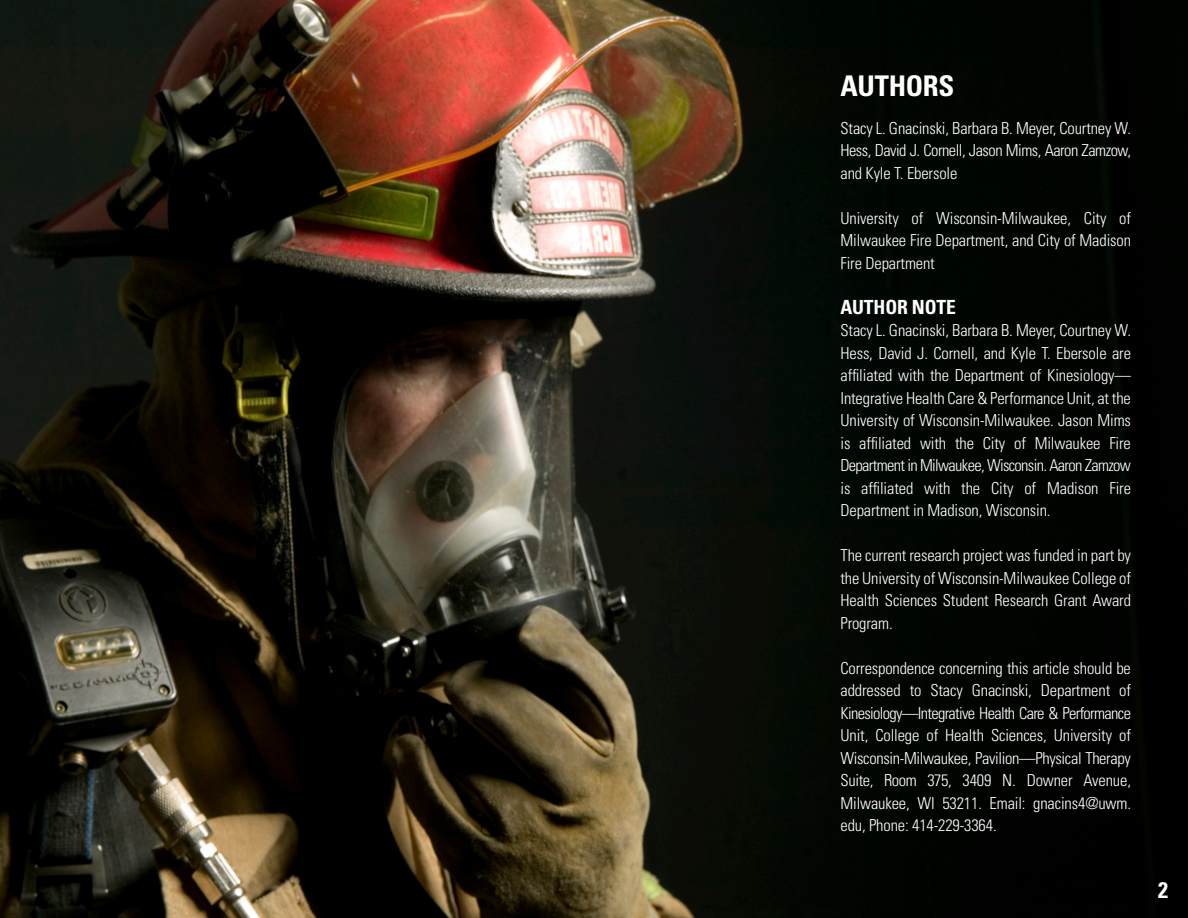
<style>
.page{position:relative;width:1188px;height:918px;background:#fff}
.page>*{position:absolute;margin:0;border:0;box-sizing:border-box;transform-origin:0 0}
.t1{font:700 condensed 28.5px "Univers";letter-spacing:-.01em;color:#fff}
.t2{font:700 condensed 22.5px "Univers";color:#fff}
.t3{font:700 condensed 19.5px "Univers";letter-spacing:-.01em;color:#fff}
.t4{font:300 condensed 16.5px/22.5px "Univers";letter-spacing:-.01em;color:#fff;text-align:justify}
</style>
<div class="page">
<img style="left:0;top:0;width:1188px;height:918px">
<h1 class="t1" style="left:840px;top:69px;width:115px">AUTHORS</h1>
<p class="t4" style="left:840px;top:116px;width:292px">Stacy L. Gnacinski, Barbara B. Meyer, Courtney W.<br>Hess, David J. Cornell, Jason Mims, Aaron Zamzow, and Kyle T. Ebersole</p>
<p class="t4" style="left:840px;top:206px;width:292px">University of Wisconsin-Milwaukee, City of Milwaukee Fire Department, and City of Madison Fire Department</p>
<p class="t3" style="left:840px;top:295px;width:117px">AUTHOR NOTE</p>
<p class="t4" style="left:840px;top:319px;width:292px">Stacy L. Gnacinski, Barbara B. Meyer, Courtney W.<br>Hess, David J. Cornell, and Kyle T. Ebersole are affiliated with the Department of Kinesiology— Integrative Health Care &amp; Performance Unit, at the University of Wisconsin-Milwaukee. Jason Mims is affiliated with the City of Milwaukee Fire Department in Milwaukee, Wisconsin. Aaron Zamzow is affiliated with the City of Madison Fire Department in Madison, Wisconsin.</p>
<p class="t4" style="left:840px;top:544px;width:292px">The current research project was funded in part by the University of Wisconsin-Milwaukee College of Health Sciences Student Research Grant Award Program.</p>
<p class="t4" style="left:840px;top:656px;width:292px">Correspondence concerning this article should be addressed to Stacy Gnacinski, Department of Kinesiology—Integrative Health Care &amp; Performance Unit, College of Health Sciences, University of Wisconsin-Milwaukee, Pavilion—Physical Therapy Suite, Room 375, 3409 N. Downer Avenue, Milwaukee, WI 53211. Email: gnacins4@uwm. edu, Phone: 414-229-3364.</p>
<h2 class="t2" style="left:1158px;top:877px;width:11px">2</h2>
</div>
